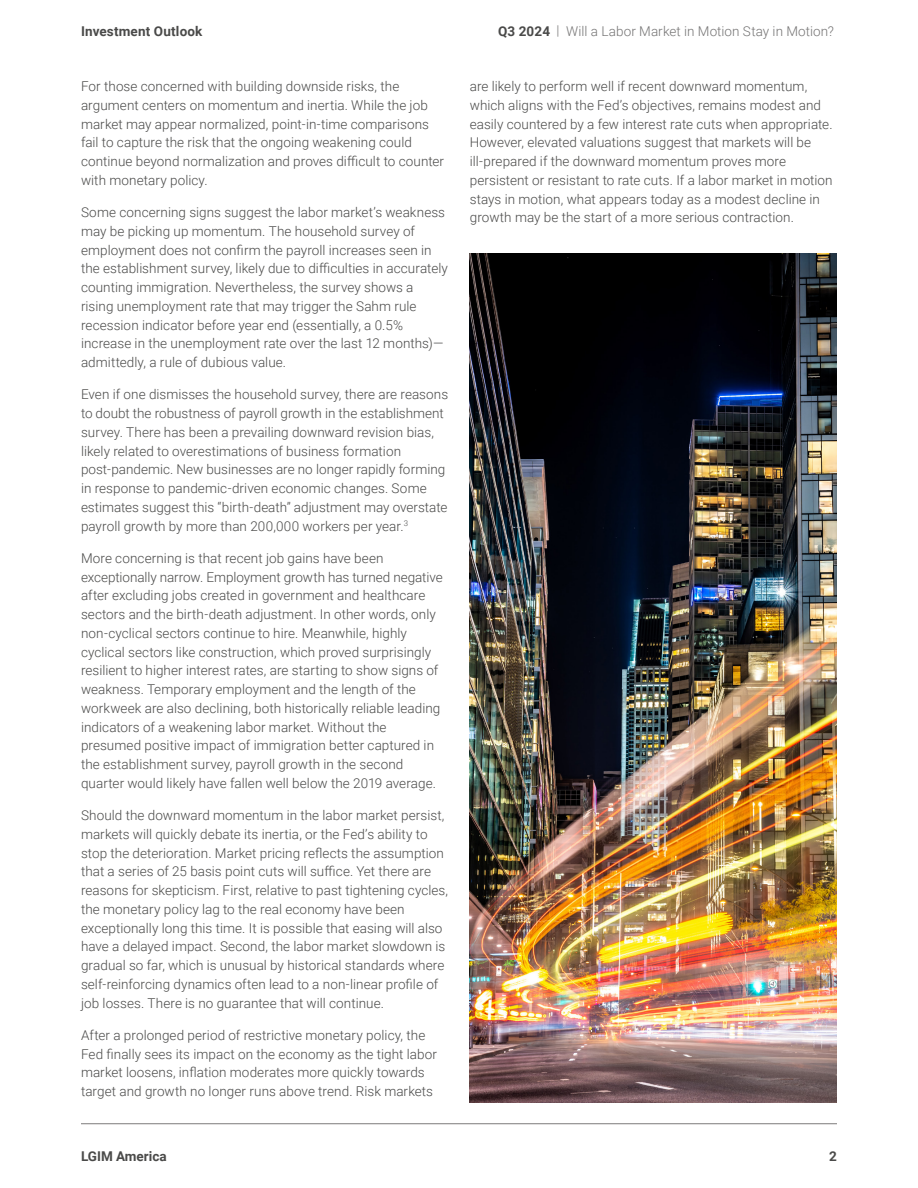
<style>
.page{position:relative;width:918px;height:1188px;background:#fff}
.page>*{position:absolute;margin:0;border:0;box-sizing:border-box;transform-origin:0 0}
.t1{font:300 13.5px/18.8px "Roboto";letter-spacing:.005em;color:#4a4a49}
.t2{font:300 13.5px "Roboto";letter-spacing:.005em;color:#757474}
.t3{font:700 13.5px "Roboto";letter-spacing:.01em;color:#4a4a49}
.s1{font-weight:700;color:#4a4a49}
</style>
<div class="page">
<hr style="left:81px;top:1123px;width:756px;height:1px;background:#7c7b7b">
<img style="left:470px;top:253px;width:367px;height:850px">
<p class="t3" style="left:81px;top:22px;width:123px">Investment Outlook</p>
<p class="t2" style="left:498px;top:22px;width:337px"><span class="s1">Q3 2024</span> | Will a Labor Market in Motion Stay in Motion?</p>
<p class="t1" style="left:81px;top:76px;width:365px">For those concerned with building downside risks, the argument centers on momentum and inertia. While the job market may appear normalized, point-in-time comparisons fail to capture the risk that the ongoing weakening could continue beyond normalization and proves difficult to counter with monetary policy.</p>
<p class="t1" style="left:81px;top:202px;width:368px">Some concerning signs suggest the labor market’s weakness may be picking up momentum. The household survey of employment does not confirm the payroll increases seen in the establishment survey, likely due to difficulties in accurately counting immigration. Nevertheless, the survey shows a rising unemployment rate that may trigger the Sahm rule recession indicator before year end (essentially, a 0.5% increase in the unemployment rate over the last 12 months)— admittedly, a rule of dubious value.</p>
<p class="t1" style="left:81px;top:385px;width:369px">Even if one dismisses the household survey, there are reasons to doubt the robustness of payroll growth in the establishment survey. There has been a prevailing downward revision bias, likely related to overestimations of business formation post-pandemic. New businesses are no longer rapidly forming in response to pandemic-driven economic changes. Some estimates suggest this “birth-death” adjustment may overstate payroll growth by more than 200,000 workers per year.<sup>3</sup></p>
<p class="t1" style="left:81px;top:548px;width:363px">More concerning is that recent job gains have been exceptionally narrow. Employment growth has turned negative after excluding jobs created in government and healthcare sectors and the birth-death adjustment. In other words, only non-cyclical sectors continue to hire. Meanwhile, highly cyclical sectors like construction, which proved surprisingly resilient to higher interest rates, are starting to show signs of weakness. Temporary employment and the length of the workweek are also declining, both historically reliable leading indicators of a weakening labor market. Without the presumed positive impact of immigration better captured in the establishment survey, payroll growth in the second quarter would likely have fallen well below the 2019 average.</p>
<p class="t1" style="left:81px;top:805px;width:369px">Should the downward momentum in the labor market persist, markets will quickly debate its inertia, or the Fed’s ability to stop the deterioration. Market pricing reflects the assumption that a series of 25 basis point cuts will suffice. Yet there are reasons for skepticism. First, relative to past tightening cycles, the monetary policy lag to the real economy have been exceptionally long this time. It is possible that easing will also have a delayed impact. Second, the labor market slowdown is gradual so far, which is unusual by historical standards where self-reinforcing dynamics often lead to a non-linear profile of job losses. There is no guarantee that will continue.</p>
<p class="t1" style="left:81px;top:1025px;width:358px">After a prolonged period of restrictive monetary policy, the Fed finally sees its impact on the economy as the tight labor market loosens, inflation moderates more quickly towards target and growth no longer runs above trend. Risk markets</p>
<p class="t1" style="left:470px;top:76px;width:364px">are likely to perform well if recent downward momentum, which aligns with the Fed’s objectives, remains modest and easily countered by a few interest rate cuts when appropriate.<br>However, elevated valuations suggest that markets will be ill-prepared if the downward momentum proves more persistent or resistant to rate cuts. If a labor market in motion stays in motion, what appears today as a modest decline in growth may be the start of a more serious contraction.</p>
<p class="t3" style="left:81px;top:1147px;width:87px">LGIM America</p>
<p class="t3" style="left:829px;top:1147px;width:9px">2</p>
</div>
